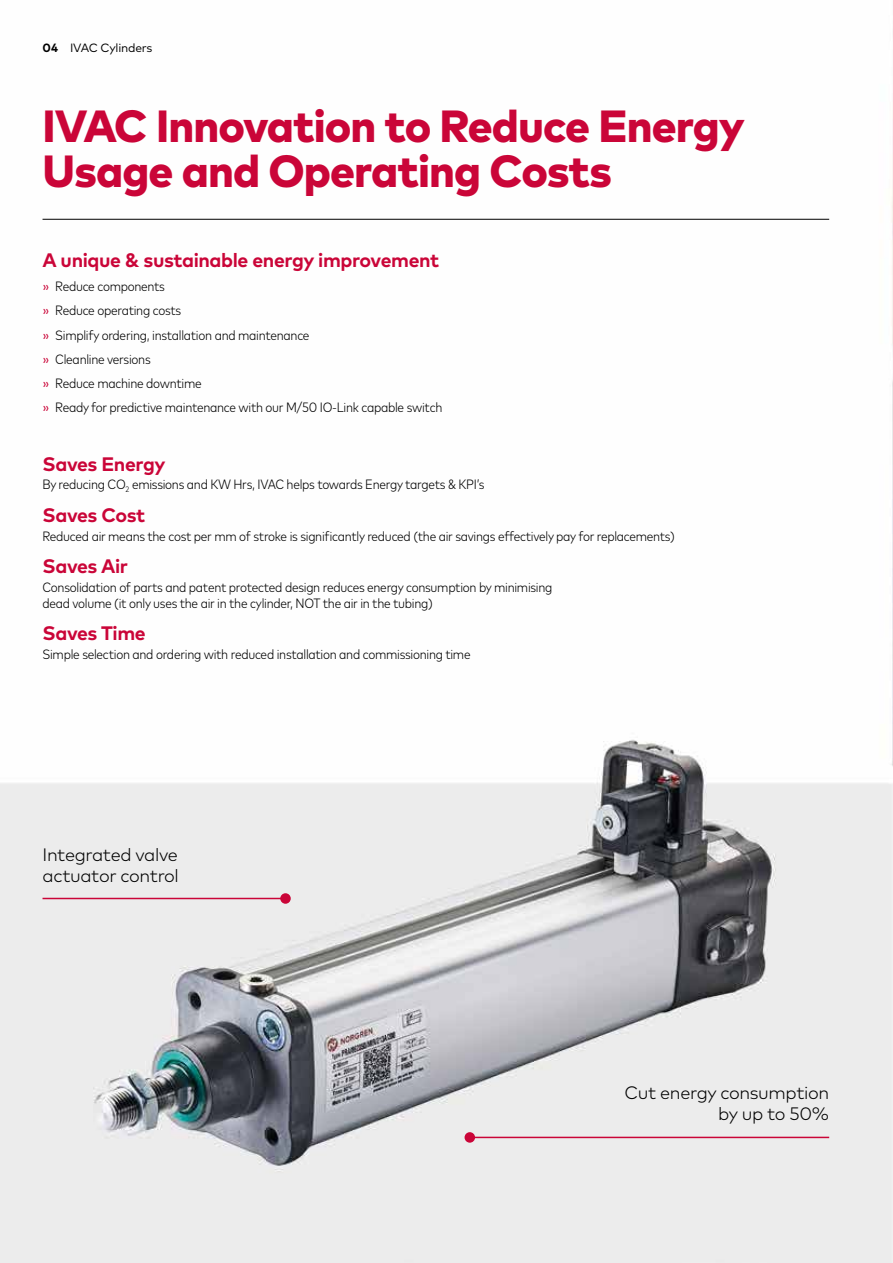
<style>
.page{position:relative;width:893px;height:1263px;background:#fff}
.page>*{position:absolute;margin:0;border:0;box-sizing:border-box;transform-origin:0 0}
.t1{font:800 45px/45px "Mark Pro";letter-spacing:-.02em;color:#ca0538}
.t2{font:700 19.5px "Mark Pro";letter-spacing:-.02em;color:#ca0538}
.t3{font:300 18px/21px "Mark Pro";letter-spacing:-.02em;color:#000}
.t4{font:300 condensed 13.5px/24.3px "Mark Pro";letter-spacing:-.02em;color:#000}
.t5{font:12px "Mark Pro";letter-spacing:-.02em;color:#000}
.s1{font-weight:700}
.s2{font-weight:400;font-stretch:normal;color:#ca0538}
</style>
<div class="page">
<img style="left:0;top:119px;width:893px;height:1144px">
<hr style="left:43px;top:219px;width:786px;height:1px;background:#000">
<hr style="left:470px;top:1137px;width:359px;height:1px;background:#ca0538">
<div style="left:465px;top:1132px;width:10px;height:11px;background:#ca0538;border-radius:50%"></div>
<hr style="left:43px;top:898px;width:242px;height:1px;background:#ca0538">
<div style="left:280px;top:893px;width:11px;height:11px;background:#ca0538;border-radius:50%"></div>
<p class="t5" style="left:43px;top:39px;width:111px"><span class="s1">04</span> IVAC Cylinders</p>
<h1 class="t1" style="left:43px;top:100px;width:704px">IVAC Innovation to Reduce Energy<br>Usage and Operating Costs</h1>
<h2 class="t2" style="left:43px;top:245px;width:398px">A unique &amp; sustainable energy improvement</h2>
<p class="t4" style="left:43px;top:273px;width:401px"><span class="s2">»</span> Reduce components<br><span class="s2">»</span> Reduce operating costs<br><span class="s2">»</span> Simplify ordering, installation and maintenance<br><span class="s2">»</span> Cleanline versions<br><span class="s2">»</span> Reduce machine downtime<br><span class="s2">»</span> Ready for predictive maintenance with our M/50 IO-Link capable switch</p>
<h2 class="t2" style="left:43px;top:449px;width:125px">Saves Energy</h2>
<p class="t4" style="left:43px;top:471px;width:443px">By reducing CO<sub>2</sub> emissions and KW Hrs, IVAC helps towards Energy targets &amp; KPI’s</p>
<h2 class="t2" style="left:43px;top:500px;width:104px">Saves Cost</h2>
<p class="t4" style="left:43px;top:523px;width:634px">Reduced air means the cost per mm of stroke is significantly reduced (the air savings effectively pay for replacements)</p>
<h2 class="t2" style="left:43px;top:551px;width:87px">Saves Air</h2>
<p class="t4" style="left:43px;top:578px;width:511px;line-height:15.8px">Consolidation of parts and patent protected design reduces energy consumption by minimising dead volume (it only uses the air in the cylinder, NOT the air in the tubing)</p>
<h2 class="t2" style="left:43px;top:618px;width:105px">Saves Time</h2>
<p class="t4" style="left:43px;top:641px;width:430px">Simple selection and ordering with reduced installation and commissioning time</p>
<h3 class="t3" style="left:43px;top:842px;width:138px">Integrated valve actuator control</h3>
<h3 class="t3" style="left:624px;top:1081px;width:206px;text-align:right">Cut energy consumption by up to 50%</h3>
</div>
